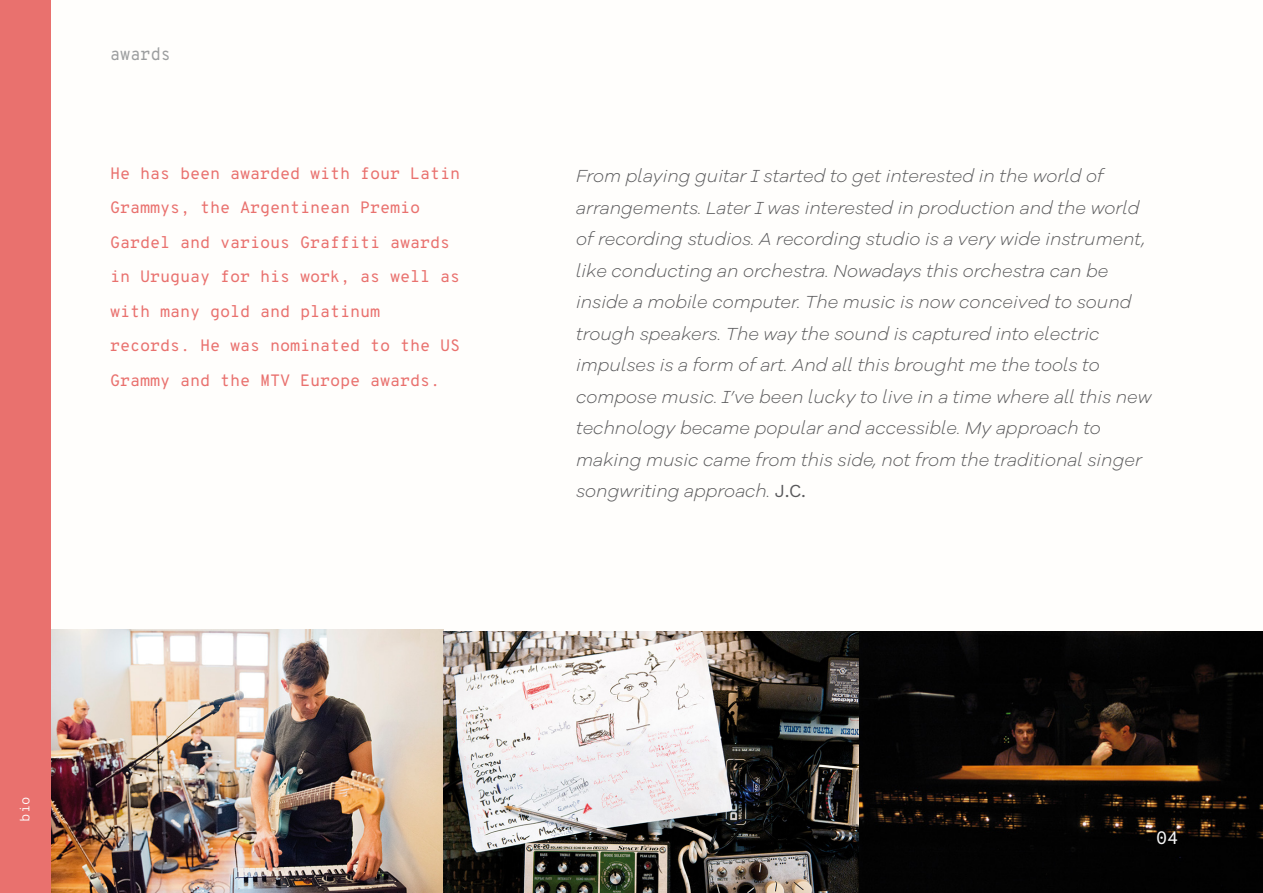
<style>
.page{position:relative;width:1263px;height:893px;background:#fff}
.page>*{position:absolute;margin:0;border:0;box-sizing:border-box;transform-origin:0 0}
.t1{font:18px/31.5px "Galano Grotesque Lt It Alt";color:#58585a}
.t2{font:18px "Overpass Mono";color:#9c9e9f;scale:.92 1}
.t3{font:18px "Overpass Mono";color:#f6f6f6}
.t4{font:16.5px/34.5px "Overpass Mono";letter-spacing:-.01em;color:#e9716e}
.t5{font:300 13.5px "Overpass Mono";color:#fff}
.s1{font-family:"Work Sans"}
</style>
<div class="page">
<img style="left:51px;top:630px;width:1212px;height:263px">
<div style="left:0;top:0;width:50px;height:893px;background:#e9716e"></div>
<p class="t2" style="left:110px;top:41px;width:68px">awards</p>
<p class="t4" style="left:110px;top:156px;width:352px">He has been awarded with four Latin<br>Grammys, the Argentinean Premio<br>Gardel and various Graffiti awards in Uruguay for his work, as well as with many gold and platinum records. He was nominated to the US<br>Grammy and the MTV Europe awards.</p>
<p class="t1" style="left:576px;top:160px;width:577px">From playing guitar I started to get interested in the world of arrangements. Later I was interested in production and the world of recording studios. A recording studio is a very wide instrument, like conducting an orchestra. Nowadays this orchestra can be inside a mobile computer. The music is now conceived to sound trough speakers. The way the sound is captured into electric impulses is a form of art. And all this brought me the tools to compose music. I’ve been lucky to live in a time where all this new technology became popular and accessible. My approach to making music came from this side, not from the traditional singer songwriting approach. <span class="s1">J.C.</span></p>
<p class="t5" style="left:15px;top:821px;width:26px;rotate:-90deg">bio</p>
<p class="t3" style="left:1156px;top:825px;width:24px">04</p>
</div>
